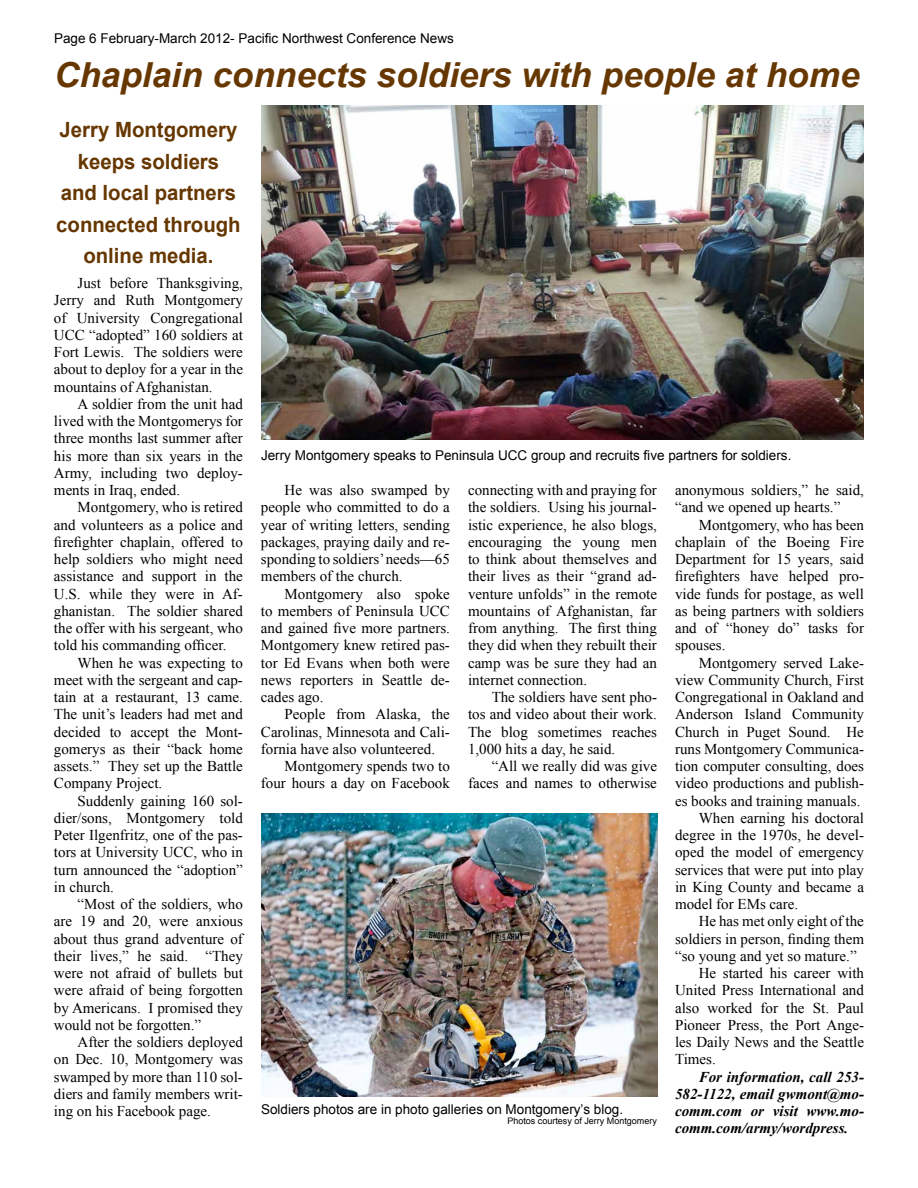
<style>
.page{position:relative;width:918px;height:1188px;background:#fff}
.page>*{position:absolute;margin:0;border:0;box-sizing:border-box;transform-origin:0 0}
.t1{font:italic 700 34.5px "Arial";color:#663700}
.t2{font:700 21px/31.5px "Arial";color:#663700;text-align:center}
.t3{font:15px/17.2px "Times New Roman";color:#000;text-align:justify}
.t4{font:italic 700 15px/17.2px "Times New Roman";color:#000;text-align:justify}
.t5{font:13.5px "Arial";color:#000}
.t6{font:9px "Arial";color:#000}
</style>
<div class="page">
<img style="left:261px;top:106px;width:603px;height:334px">
<img style="left:261px;top:813px;width:396px;height:283px">
<p class="t5" style="left:54px;top:29px;width:401px">Page 6 February-March 2012- Pacific Northwest Conference News</p>
<h1 class="t1" style="left:54px;top:52px;width:807px">Chaplain connects soldiers with people at home</h1>
<h2 class="t2" style="left:56px;top:115px;width:186px">Jerry Montgomery keeps soldiers<br>and local partners connected through online media.</h2>
<p class="t3" style="left:54px;top:274px;width:190px;text-indent:24px">Just before Thanksgiving, Jerry and Ruth Montgomery of University Congregational UCC “adopted” 160 soldiers at Fort Lewis. The soldiers were about to deploy for a year in the mountains of Afghanistan.</p>
<p class="t3" style="left:54px;top:395px;width:190px;text-indent:24px">A soldier from the unit had lived with the Montgomerys for three months last summer after his more than six years in the Army, including two deploy&shy;ments in Iraq, ended.</p>
<p class="t3" style="left:54px;top:499px;width:190px;text-indent:24px">Montgomery, who is retired and volunteers as a police and firefighter chaplain, offered to help soldiers who might need assistance and support in the U.S. while they were in Af&shy;ghanistan. The soldier shared the offer with his sergeant, who told his commanding officer.</p>
<p class="t3" style="left:54px;top:654px;width:190px;text-indent:24px">When he was expecting to meet with the sergeant and cap&shy;tain at a restaurant, 13 came.<br>The unit’s leaders had met and decided to accept the Mont&shy;gomerys as their “back home assets.” They set up the Battle Company Project.</p>
<p class="t3" style="left:54px;top:792px;width:190px;text-indent:24px">Suddenly gaining 160 sol&shy;dier/sons, Montgomery told Peter Ilgenfritz, one of the pas&shy;tors at University UCC, who in turn announced the “adoption” in church.</p>
<p class="t3" style="left:54px;top:895px;width:190px;text-indent:24px">“Most of the soldiers, who are 19 and 20, were anxious about thus grand adventure of their lives,” he said. “They were not afraid of bullets but were afraid of being forgotten by Americans. I promised they would not be forgotten.”</p>
<p class="t3" style="left:54px;top:1033px;width:190px;text-indent:24px">After the soldiers deployed on Dec. 10, Montgomery was swamped by more than 110 sol&shy;diers and family members writ&shy;ing on his Facebook page.</p>
<p class="t5" style="left:261px;top:447px;width:532px">Jerry Montgomery speaks to Peninsula UCC group and recruits five partners for soldiers.</p>
<p class="t3" style="left:675px;top:481px;width:190px">anonymous soldiers,” he said, “and we opened up hearts.”</p>
<p class="t3" style="left:675px;top:516px;width:190px;text-indent:24px">Montgomery, who has been chaplain of the Boeing Fire Department for 15 years, said firefighters have helped pro&shy;vide funds for postage, as well as being partners with soldiers and of “honey do” tasks for spouses.</p>
<p class="t3" style="left:699px;top:654px;width:167px">Montgomery served Lake-</p>
<p class="t3" style="left:675px;top:671px;width:190px">view Community Church, First</p>
<p class="t3" style="left:675px;top:688px;width:190px">Congregational in Oakland and</p>
<p class="t3" style="left:675px;top:706px;width:190px">Anderson Island Community</p>
<p class="t3" style="left:675px;top:723px;width:190px">Church in Puget Sound. He</p>
<p class="t3" style="left:675px;top:740px;width:190px">runs Montgomery Communica-</p>
<p class="t3" style="left:675px;top:757px;width:190px">tion computer consulting, does</p>
<p class="t3" style="left:675px;top:775px;width:190px">video productions and publish-</p>
<p class="t3" style="left:675px;top:792px;width:187px">es books and training manuals.</p>
<p class="t3" style="left:699px;top:809px;width:167px">When earning his doctoral</p>
<p class="t3" style="left:675px;top:826px;width:190px">degree in the 1970s, he devel-</p>
<p class="t3" style="left:675px;top:844px;width:190px">oped the model of emergency</p>
<p class="t3" style="left:675px;top:861px;width:190px">services that were put into play</p>
<p class="t3" style="left:675px;top:878px;width:190px">in King County and became a</p>
<p class="t3" style="left:675px;top:895px;width:125px">model for EMs care.</p>
<p class="t3" style="left:699px;top:913px;width:167px">He has met only eight of the</p>
<p class="t3" style="left:675px;top:930px;width:190px">soldiers in person, finding them</p>
<p class="t3" style="left:675px;top:947px;width:183px">“so young and yet so mature.”</p>
<p class="t3" style="left:699px;top:964px;width:167px">He started his career with</p>
<p class="t3" style="left:675px;top:982px;width:190px">United Press International and</p>
<p class="t3" style="left:675px;top:999px;width:190px">also worked for the St. Paul</p>
<p class="t3" style="left:675px;top:1016px;width:190px">Pioneer Press, the Port Ange-</p>
<p class="t3" style="left:675px;top:1033px;width:190px">les Daily News and the Seattle</p>
<p class="t3" style="left:675px;top:1051px;width:42px">Times.</p>
<p class="t4" style="left:675px;top:1068px;width:190px;text-indent:24px">For information, call 253- 582-1122, email gwmont@mo&shy;comm.com or visit www.mo&shy;comm.com/army/wordpress.</p>
<p class="t3" style="left:468px;top:481px;width:190px">connecting with and praying for the soldiers. Using his journal&shy;istic experience, he also blogs, encouraging the young men to think about themselves and their lives as their “grand ad&shy;venture unfolds” in the remote mountains of Afghanistan, far from anything. The first thing they did when they rebuilt their camp was be sure they had an internet connection.</p>
<p class="t3" style="left:468px;top:688px;width:190px;text-indent:24px">The soldiers have sent pho&shy;tos and video about their work.<br>The blog sometimes reaches 1,000 hits a day, he said.</p>
<p class="t3" style="left:468px;top:757px;width:190px;text-align:right">“All we really did was give faces and names to otherwise</p>
<p class="t3" style="left:261px;top:481px;width:190px;text-indent:24px">He was also swamped by people who committed to do a year of writing letters, sending packages, praying daily and re&shy;sponding to soldiers’ needs—65 members of the church.</p>
<p class="t3" style="left:261px;top:585px;width:190px;text-indent:24px">Montgomery also spoke to members of Peninsula UCC and gained five more partners.<br>Montgomery knew retired pas&shy;tor Ed Evans when both were news reporters in Seattle de&shy;cades ago.</p>
<p class="t3" style="left:285px;top:706px;width:167px">People from Alaska, the</p>
<p class="t3" style="left:261px;top:723px;width:190px">Carolinas, Minnesota and Cali-</p>
<p class="t3" style="left:261px;top:740px;width:176px">fornia have also volunteered.</p>
<p class="t3" style="left:285px;top:757px;width:167px">Montgomery spends two to</p>
<p class="t3" style="left:261px;top:775px;width:190px">four hours a day on Facebook</p>
<p class="t5" style="left:261px;top:1100px;width:364px">Soldiers photos are in photo galleries on Montgomery’s blog.</p>
<p class="t6" style="left:507px;top:1115px;width:151px">Photos courtesy of Jerry Montgomery</p>
</div>
